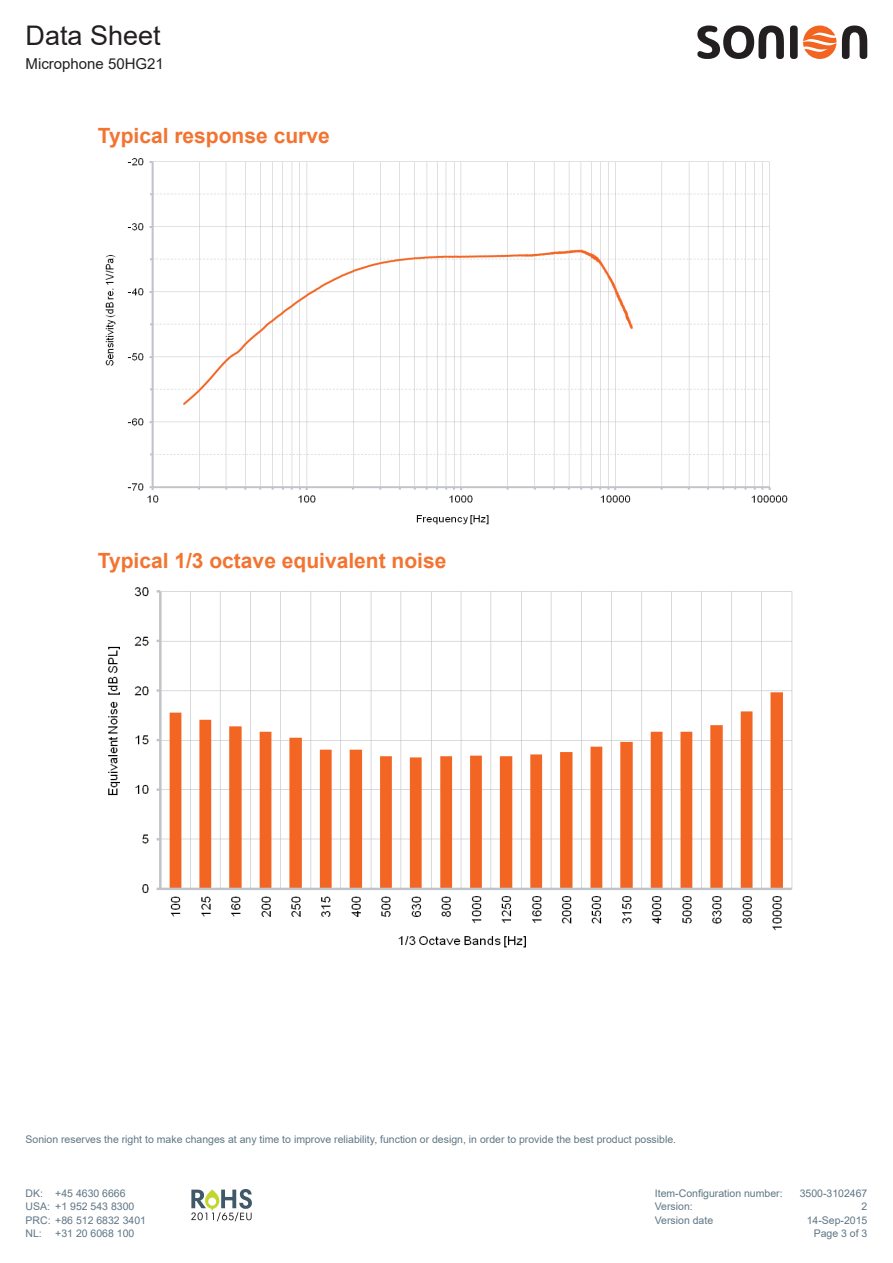
<style>
.page{position:relative;width:893px;height:1263px;background:#fff}
.page>*{position:absolute;margin:0;border:0;box-sizing:border-box;transform-origin:0 0}
.t1{font:27px "Arial";color:#231f20}
.Orange_heading{font:700 21px "Arial";color:#f37431}
.t2{font:15px "Arial";color:#231f20}
.t3{font:10.5px/13.5px "Arial";color:#5f7685}
</style>
<div class="page">
<div style="left:790px;top:26px;width:8px;height:33px;background:#231f20;border-radius:3px"></div>
<svg style="left:697px;top:26px;width:87px;height:33px"></svg>
<svg style="left:842px;top:26px;width:25px;height:33px"></svg>
<svg style="left:803px;top:26px;width:33px;height:33px"></svg>
<svg style="left:191px;top:1189px;width:61px;height:32px"></svg>
<img style="left:105px;top:158px;width:683px;height:367px">
<img style="left:108px;top:587px;width:685px;height:361px">
<h1 class="t1" style="left:26px;top:17px;width:137px">Data Sheet</h1>
<h3 class="t2" style="left:26px;top:54px;width:140px">Microphone 50HG21</h3>
<p class="Orange_heading" style="left:98px;top:121px;width:233px">Typical response curve</p>
<p class="Orange_heading" style="left:98px;top:546px;width:350px">Typical 1/3 octave equivalent noise</p>
<p class="t3" style="left:26px;top:1132px;width:652px">Sonion reserves the right to make changes at any time to improve reliability, function or design, in order to provide the best product possible.</p>
<p class="t3" style="left:26px;top:1186px;width:122px">DK: +45 4630 6666<br>USA: +1 952 543 8300<br>PRC: +86 512 6832 3401<br>NL:</p>
<p class="t3" style="left:55px;top:1226px;width:81px">+31 20 6068 100</p>
<p class="t3" style="left:655px;top:1186px;width:129px">Item-Configuration number:</p>
<p class="t3" style="left:800px;top:1186px;width:69px">3500-3102467</p>
<p class="t3" style="left:655px;top:1199px;width:39px">Version:</p>
<p class="t3" style="left:862px;top:1199px;width:7px">2</p>
<p class="t3" style="left:655px;top:1213px;width:60px">Version date</p>
<p class="t3" style="left:807px;top:1213px;width:62px;text-align:right">14-Sep-2015<br>Page 3 of 3</p>
</div>
